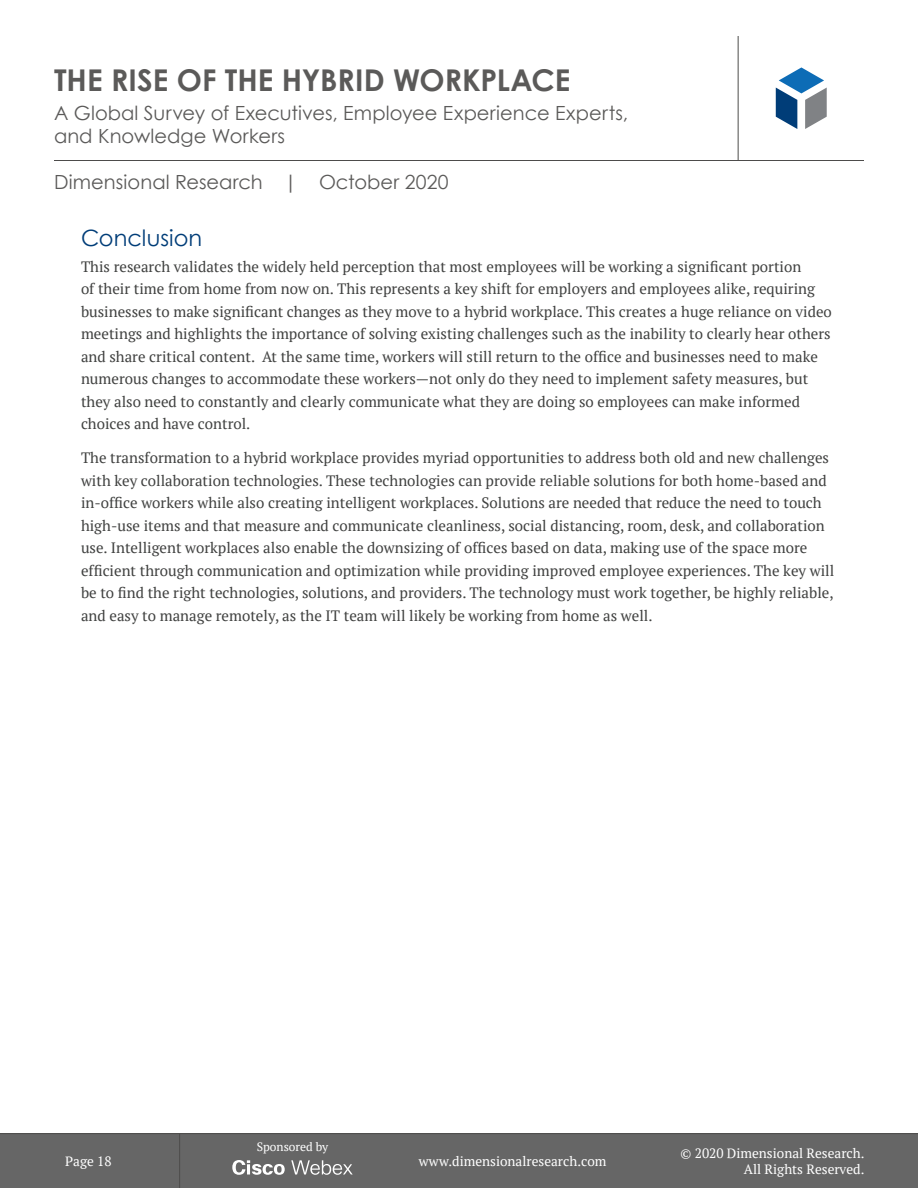
<style>
.page{position:relative;width:918px;height:1188px;background:#fff}
.page>*{position:absolute;margin:0;border:0;box-sizing:border-box;transform-origin:0 0}
.t1{font:700 30px "Century Gothic";color:#5b5a59}
.Subheader{font:22.5px "Century Gothic";color:#003d78}
.t2{font:19.5px/23.4px "Century Gothic";letter-spacing:.005em;color:#5b5a59}
.Content{font:15px/22.5px "PT Serif";color:#404140}
.t3{font:13.5px/16.2px "PT Serif";color:#fff;text-align:right}
.t4{font:12px "PT Serif";color:#fff}
</style>
<div class="page">
<div style="left:0;top:1134px;width:918px;height:54px;background:#666"></div>
<hr style="left:0;top:1133px;width:918px;height:1px;background:#4d4c4b">
<hr style="left:179px;top:1134px;width:1px;height:54px;background:#4d4c4b">
<hr style="left:54px;top:160px;width:810px;height:1px;background:#4d4c4b">
<hr style="left:738px;top:36px;width:1px;height:124px;background:#4d4c4b">
<svg style="left:776px;top:67px;width:51px;height:62px"></svg>
<svg style="left:232px;top:1160px;width:53px;height:15px"></svg>
<svg style="left:291px;top:1160px;width:62px;height:15px"></svg>
<h1 class="t1" style="left:54px;top:61px;width:518px">THE RISE OF THE HYBRID WORKPLACE</h1>
<h3 class="t2" style="left:54px;top:101px;width:576px">A Global Survey of Executives, Employee Experience Experts, and Knowledge Workers</h3>
<h3 class="t2" style="left:54px;top:170px;width:396px">Dimensional Research | October 2020</h3>
<p class="Subheader" style="left:81px;top:225px;width:123px">Conclusion</p>
<p class="Content" style="left:81px;top:255px;width:752px">This research validates the widely held perception that most employees will be working a significant portion<br>of their time from home from now on. This represents a key shift for employers and employees alike, requiring businesses to make significant changes as they move to a hybrid workplace. This creates a huge reliance on video meetings and highlights the importance of solving existing challenges such as the inability to clearly hear others and share critical content. At the same time, workers will still return to the office and businesses need to make numerous changes to accommodate these workers—not only do they need to implement safety measures, but they also need to constantly and clearly communicate what they are doing so employees can make informed choices and have control.</p>
<p class="Content" style="left:81px;top:446px;width:755px">The transformation to a hybrid workplace provides myriad opportunities to address both old and new challenges with key collaboration technologies. These technologies can provide reliable solutions for both home-based and in-office workers while also creating intelligent workplaces. Solutions are needed that reduce the need to touch high-use items and that measure and communicate cleanliness, social distancing, room, desk, and collaboration use. Intelligent workplaces also enable the downsizing of offices based on data, making use of the space more efficient through communication and optimization while providing improved employee experiences. The key will be to find the right technologies, solutions, and providers. The technology must work together, be highly reliable, and easy to manage remotely, as the IT team will likely be working from home as well.</p>
<p class="t3" style="left:65px;top:1153px;width:48px">Page 18</p>
<p class="t4" style="left:257px;top:1139px;width:73px">Sponsored by</p>
<p class="t3" style="left:419px;top:1153px;width:189px">www.dimensionalresearch.com</p>
<p class="t3" style="left:681px;top:1145px;width:185px">© 2020 Dimensional Research.<br>All Rights Reserved.</p>
</div>
